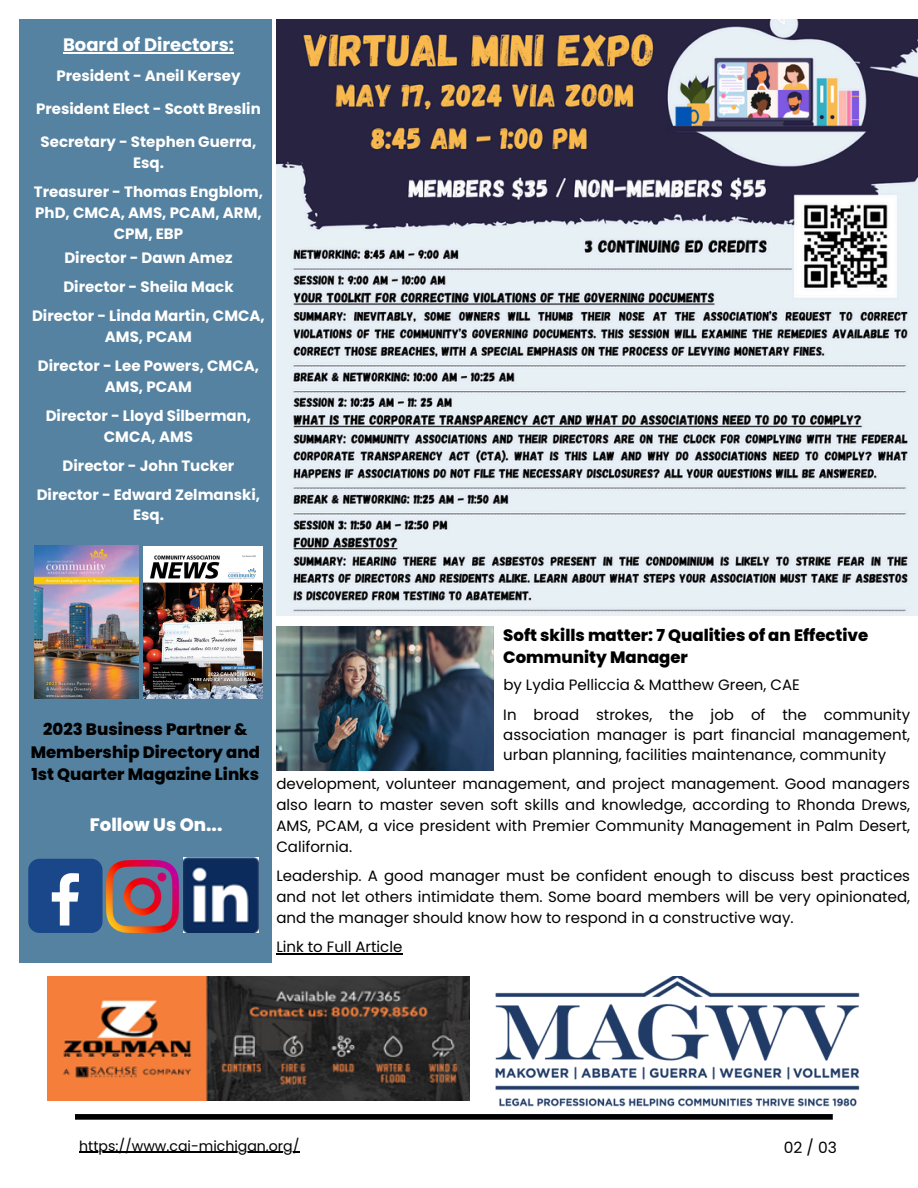
<style>
.page{position:relative;width:918px;height:1188px;background:#fff}
.page>*{position:absolute;margin:0;border:0;box-sizing:border-box;transform-origin:0 0}
.t1{font:700 18px "Poppins";color:#fff}
.t2{font:800 18px "Poppins";color:#fff}
.t3{font:800 16.5px/22.5px "Poppins";color:#000;text-align:center}
.t4{font:15.45px "Poppins";color:#000}
.t5{font:15px/21px "Poppins";color:#000;text-align:justify}
.t6{font:700 15px/20.7px "Poppins";color:#fff;text-align:center}
.t7{font:14.1px "Poppins";color:#000}
</style>
<div class="page">
<div style="left:75px;top:1114px;width:758px;height:6px;background:#000"></div>
<div style="left:19px;top:20px;width:253px;height:943px;background:#5582a1"></div>
<img style="left:143px;top:547px;width:119px;height:151px">
<img style="left:48px;top:977px;width:422px;height:123px">
<img style="left:35px;top:545px;width:103px;height:153px">
<img style="left:495px;top:977px;width:365px;height:129px">
<img style="left:184px;top:857px;width:74px;height:76px">
<img style="left:107px;top:861px;width:72px;height:72px">
<div style="left:28px;top:859px;width:75px;height:74px;background:#1a4789;border-radius:11px"></div>
<svg style="left:52px;top:873px;width:27px;height:53px"></svg>
<img style="left:276px;top:20px;width:642px;height:596px">
<img style="left:276px;top:627px;width:217px;height:144px">
<hr style="left:79px;top:1152px;width:220px;height:1px;background:#000">
<hr style="left:63px;top:52px;width:171px;height:2px;background:#fff">
<hr style="left:276px;top:953px;width:126px;height:2px;background:#000">
<h2 class="t1" style="left:63px;top:32px;width:172px">Board of Directors:</h2>
<h2 class="t6" style="left:56px;top:66px;width:186px">President - Aneil Kersey</h2>
<p class="t6" style="left:36px;top:99px;width:226px">President Elect - Scott Breslin</p>
<p class="t6" style="left:41px;top:132px;width:217px">Secretary - Stephen Guerra,<br>Esq.</p>
<h1 class="t6" style="left:34px;top:181px;width:231px">Treasurer - Thomas Engblom,<br>PhD, CMCA, AMS, PCAM, ARM,<br>CPM, EBP</h1>
<p class="t6" style="left:64px;top:248px;width:170px">Director - Dawn Amez</p>
<p class="t6" style="left:63px;top:277px;width:172px">Director - Sheila Mack</p>
<p class="t6" style="left:32px;top:306px;width:234px">Director - Linda Martin, CMCA,<br>AMS, PCAM</p>
<p class="t6" style="left:38px;top:355px;width:223px">Director - Lee Powers, CMCA,<br>AMS, PCAM</p>
<p class="t6" style="left:46px;top:405px;width:207px">Director - Lloyd Silberman,<br>CMCA, AMS</p>
<h1 class="t6" style="left:63px;top:455px;width:173px">Director - John Tucker</h1>
<p class="t6" style="left:37px;top:484px;width:225px">Director - Edward Zelmanski,<br>Esq.</p>
<p class="t3" style="left:31px;top:718px;width:231px">2023 Business Partner &amp;<br>Membership Directory and<br>1st Quarter Magazine Links</p>
<p class="t2" style="left:90px;top:812px;width:134px">Follow Us On...</p>
<p class="t3" style="left:503px;top:624px;width:367px;text-align:left">Soft skills matter: 7 Qualities of an Effective<br>Community Manager</p>
<p class="t5" style="left:503px;top:674px;width:298px">by Lydia Pelliccia &amp; Matthew Green, CAE</p>
<h1 class="t5" style="left:503px;top:704px;width:408px;line-height:20.2px">In broad strokes, the job of the community association manager is part financial management, urban planning, facilities maintenance, community</h1>
<p class="t5" style="left:276px;top:774px;width:635px">development, volunteer management, and project management. Good managers also learn to master seven soft skills and knowledge, according to Rhonda Drews, AMS, PCAM, a vice president with Premier Community Management in Palm Desert, California.</p>
<p class="t5" style="left:276px;top:866px;width:635px">Leadership. A good manager must be confident enough to discuss best practices and not let others intimidate them. Some board members will be very opinionated, and the manager should know how to respond in a constructive way.</p>
<p class="t5" style="left:276px;top:937px;width:128px">Link to Full Article</p>
<h2 class="t7" style="left:79px;top:1136px;width:222px">https://www.cai-michigan.org/</h2>
<h2 class="t4" style="left:784px;top:1137px;width:55px">02 / 03</h2>
</div>
